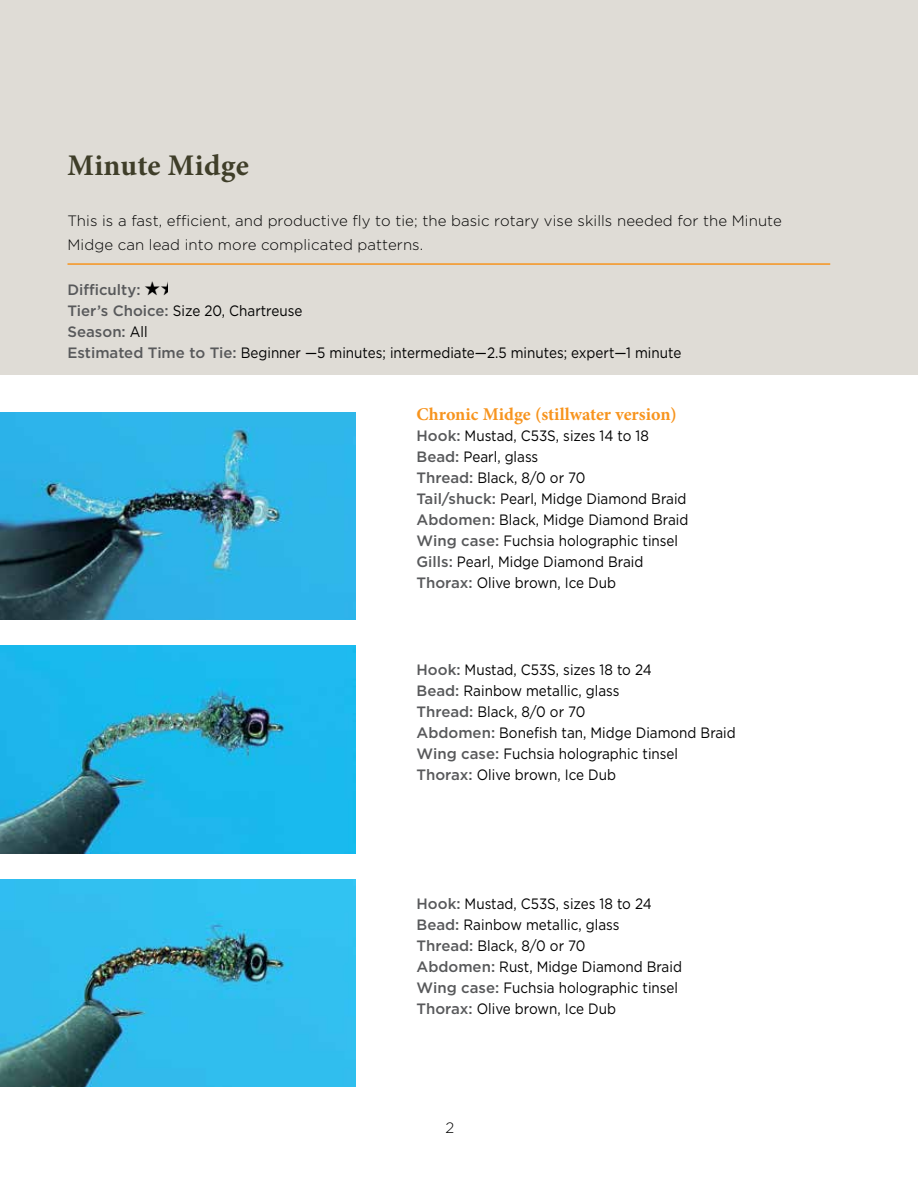
<style>
.page{position:relative;width:918px;height:1188px;background:#fff}
.page>*{position:absolute;margin:0;border:0;box-sizing:border-box;transform-origin:0 0}
.t1{font:700 30px "Minion Pro";letter-spacing:.01em;color:#3f3e29}
.t2{font:700 18px "Minion Pro";color:#f7941e}
.t3{font:15px/21px "Gotham";color:#000;scale:.9 1}
.t4{font:300 15px/24px "Gotham";letter-spacing:.005em;color:#000}
.s1{font-weight:500;color:#58595b}
</style>
<div class="page">
<div style="left:0;top:0;width:918px;height:375px;background:#dfdcd6"></div>
<hr style="left:68px;top:263px;width:762px;height:2px;background:#f7941e">
<img style="left:0;top:413px;width:355px;height:207px">
<img style="left:0;top:646px;width:355px;height:207px">
<img style="left:0;top:879px;width:355px;height:207px">
<h1 class="t1" style="left:68px;top:144px;width:183px">Minute Midge</h1>
<p class="t4" style="left:68px;top:208px;width:716px">This is a fast, efficient, and productive fly to tie; the basic rotary vise skills needed for the Minute<br>Midge can lead into more complicated patterns.</p>
<p class="t3" style="left:68px;top:279px;width:684px"><span class="s1">Difficulty:</span> ★★<br><span class="s1">Tier’s Choice:</span> Size 20, Chartreuse<br><span class="s1">Season:</span> All<br><span class="s1">Estimated Time to Tie:</span> Beginner —5 minutes; intermediate—2.5 minutes; expert—1 minute</p>
<p class="t2" style="left:417px;top:402px;width:262px">Chronic Midge (stillwater version)</p>
<p class="t3" style="left:417px;top:425px;width:303px"><span class="s1">Hook:</span> Mustad, C53S, sizes 14 to 18<br><span class="s1">Bead:</span> Pearl, glass<br><span class="s1">Thread:</span> Black, 8/0 or 70<br><span class="s1">Tail/shuck:</span> Pearl, Midge Diamond Braid<br><span class="s1">Abdomen:</span> Black, Midge Diamond Braid<br><span class="s1">Wing case:</span> Fuchsia holographic tinsel<br><span class="s1">Gills:</span> Pearl, Midge Diamond Braid<br><span class="s1">Thorax:</span> Olive brown, Ice Dub</p>
<p class="t3" style="left:417px;top:659px;width:356px"><span class="s1">Hook:</span> Mustad, C53S, sizes 18 to 24<br><span class="s1">Bead:</span> Rainbow metallic, glass<br><span class="s1">Thread:</span> Black, 8/0 or 70<br><span class="s1">Abdomen:</span> Bonefish tan, Midge Diamond Braid <span class="s1">Wing case:</span> Fuchsia holographic tinsel <span class="s1">Thorax:</span> Olive brown, Ice Dub</p>
<p class="t3" style="left:417px;top:893px;width:296px"><span class="s1">Hook:</span> Mustad, C53S, sizes 18 to 24<br><span class="s1">Bead:</span> Rainbow metallic, glass<br><span class="s1">Thread:</span> Black, 8/0 or 70<br><span class="s1">Abdomen:</span> Rust, Midge Diamond Braid<br><span class="s1">Wing case:</span> Fuchsia holographic tinsel<br><span class="s1">Thorax:</span> Olive brown, Ice Dub</p>
<p class="t4" style="left:446px;top:1116px;width:10px">2</p>
</div>
